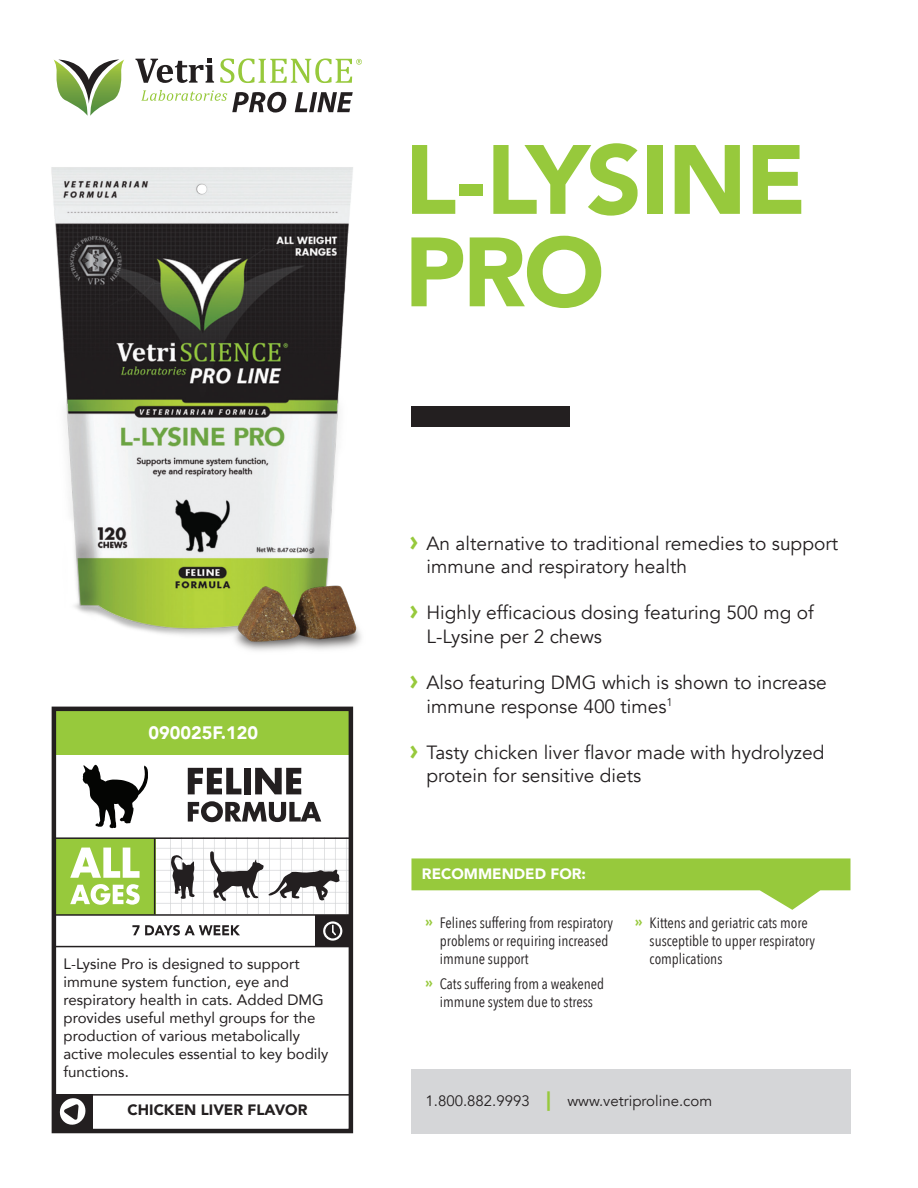
<style>
.page{position:relative;width:918px;height:1188px;background:#fff}
.page>*{position:absolute;margin:0;border:0;box-sizing:border-box;transform-origin:0 0}
.t1{font:900 97.2px/92.4px "Avenir";letter-spacing:-.02em;color:#97c93c}
.t2{font:19.05px/23.5px "Avenir";color:#231f20}
.t3{font:900 18px "Avenir";color:#fff}
.Body{font:15px/18px "Avenir";color:#231f20}
.t4{font:15px/18px "Avenir Next Condensed";color:#231f20}
.t5{font:15px "Avenir";color:#231f20}
.t6{font:900 15px "Avenir";color:#231f20}
.t7{font:900 15px "Avenir";color:#fff}
.s1{font-weight:900;font-size:27.9px;color:#97c93c}
.s2{font-family:"Avenir";font-weight:900;font-size:13.5px;color:#97c93c}
.s3{font-weight:900;font-size:19.5px;color:#97c93c}
</style>
<div class="page">
<img style="left:156px;top:839px;width:192px;height:75px">
<div style="left:55px;top:838px;width:101px;height:76px;background:#97c93c"></div>
<hr style="left:55px;top:837px;width:296px;height:2px;background:#231f20">
<hr style="left:55px;top:914px;width:296px;height:2px;background:#231f20">
<hr style="left:154px;top:838px;width:1px;height:76px;background:#231f20">
<div style="left:55px;top:710px;width:296px;height:45px;background:#97c93c"></div>
<svg style="left:135px;top:58px;width:79px;height:25px"></svg>
<svg style="left:141px;top:90px;width:145px;height:23px"></svg>
<svg style="left:295px;top:92px;width:58px;height:20px"></svg>
<svg style="left:53px;top:59px;width:71px;height:57px"></svg>
<svg style="left:220px;top:58px;width:142px;height:25px"></svg>
<img style="left:51px;top:167px;width:302px;height:468px">
<img style="left:215px;top:572px;width:146px;height:79px">
<svg style="left:132px;top:925px;width:108px;height:11px"></svg>
<div style="left:315px;top:915px;width:36px;height:32px;background:#231f20"></div>
<svg style="left:323px;top:921px;width:19px;height:20px"></svg>
<div style="left:52px;top:707px;width:301px;height:426px;border:4px solid #231f20"></div>
<hr style="left:55px;top:946px;width:296px;height:1px;background:#231f20">
<hr style="left:55px;top:1094px;width:296px;height:2px;background:#231f20">
<div style="left:411px;top:1069px;width:439px;height:64px;background:#d5d6d8"></div>
<svg style="left:411px;top:858px;width:439px;height:52px"></svg>
<div style="left:411px;top:407px;width:159px;height:20px;background:#231f20"></div>
<div style="left:52px;top:1094px;width:41px;height:36px;background:#231f20"></div>
<svg style="left:59px;top:1098px;width:27px;height:27px"></svg>
<svg style="left:188px;top:768px;width:53px;height:26px"></svg>
<div style="left:244px;top:768px;width:7px;height:26px;background:#231f20"></div>
<svg style="left:255px;top:768px;width:46px;height:26px"></svg>
<svg style="left:188px;top:801px;width:133px;height:21px"></svg>
<svg style="left:83px;top:765px;width:65px;height:63px"></svg>
<svg style="left:70px;top:884px;width:70px;height:21px"></svg>
<svg style="left:70px;top:848px;width:70px;height:30px"></svg>
<svg style="left:171px;top:854px;width:24px;height:45px"></svg>
<svg style="left:210px;top:850px;width:130px;height:51px"></svg>
<p class="t1" style="left:404px;top:131px;width:403px">L-LYSINE<br>PRO</p>
<p class="t3" style="left:148px;top:717px;width:111px">090025F.120</p>
<p class="Body" style="left:64px;top:954px;width:266px">L-Lysine Pro is designed to support immune system function, eye and respiratory health in cats. Added DMG provides useful methyl groups for the production of various metabolically active molecules essential to key bodily functions.</p>
<p class="t6" style="left:128px;top:1097px;width:181px">CHICKEN LIVER FLAVOR</p>
<p class="t2" style="left:427px;top:532px;width:413px;text-indent:-17px"><span class="s1">›</span> An alternative to traditional remedies to support immune and respiratory health</p>
<p class="t2" style="left:427px;top:601px;width:389px;text-indent:-17px"><span class="s1">›</span> Highly efficacious dosing featuring 500 mg of<br>L-Lysine per 2 chews</p>
<p class="t2" style="left:427px;top:671px;width:402px;text-indent:-17px"><span class="s1">›</span> Also featuring DMG which is shown to increase immune response 400 times<sup>1</sup></p>
<p class="t2" style="left:427px;top:741px;width:399px;text-indent:-17px"><span class="s1">›</span> Tasty chicken liver flavor made with hydrolyzed protein for sensitive diets</p>
<p class="t7" style="left:422px;top:861px;width:166px">RECOMMENDED FOR:</p>
<p class="t4" style="left:440px;top:913px;width:175px;text-indent:-14px"><span class="s2">»</span> Felines suffering from respiratory problems or requiring increased immune support</p>
<p class="t4" style="left:426px;top:974px;width:180px;text-align:center"><span class="s2">»</span> Cats suffering from a weakened immune system due to stress</p>
<p class="t4" style="left:650px;top:913px;width:167px;text-indent:-14px"><span class="s2">»</span> Kittens and geriatric cats more susceptible to upper respiratory complications</p>
<p class="t5" style="left:426px;top:1091px;width:288px">1.800.882.9993 <span class="s3">|</span> www.vetriproline.com</p>
</div>
